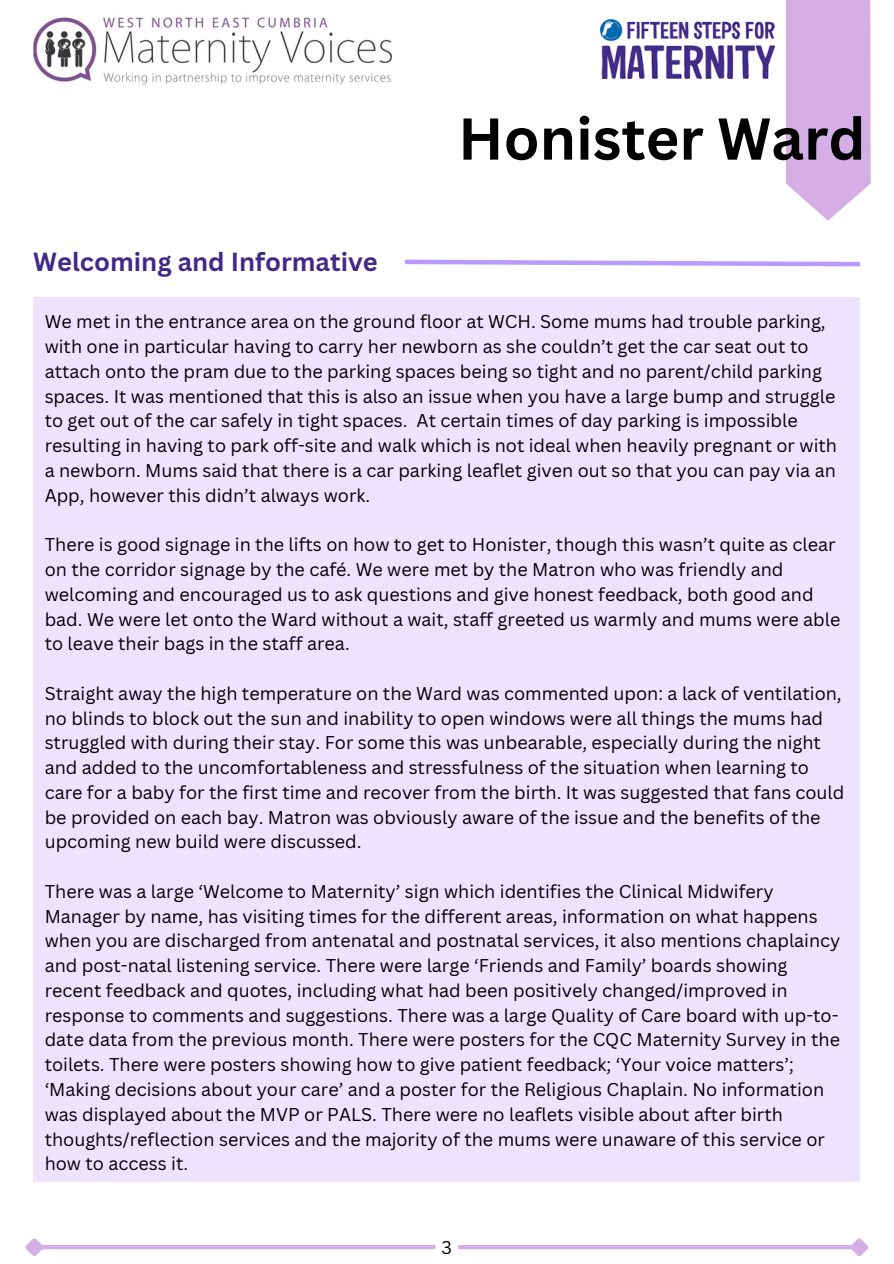
<style>
.page{position:relative;width:894px;height:1264px;background:#fff}
.page>*{position:absolute;margin:0;border:0;box-sizing:border-box;transform-origin:0 0}
.t1{font:700 57.6px "Canva Sans";color:#000}
.t2{font:700 25.5px "Canva Sans";color:#402a88}
.t3{font:18px/24.8px "Canva Sans";color:#000}
</style>
<div class="page">
<div style="left:40px;top:1244px;width:813px;height:5px;background:#d4aee5"></div>
<svg style="left:25px;top:1238px;width:22px;height:18px"></svg>
<svg style="left:845px;top:1238px;width:23px;height:18px"></svg>
<svg style="left:785px;top:0;width:85px;height:221px;background:#d8b5e7"></svg>
<img style="left:600px;top:19px;width:173px;height:60px">
<img style="left:33px;top:17px;width:359px;height:68px">
<div style="left:33px;top:297px;width:826px;height:884px;background:#ece3ff"></div>
<svg style="left:404px;top:259px;width:457px;height:8px"></svg>
<p class="t2" style="left:33px;top:244px;width:346px">Welcoming and Informative</p>
<h2 class="t1" style="left:458px;top:98px;width:409px">Honister Ward</h2>
<p class="t3" style="left:45px;top:309px;width:793px">We met in the entrance area on the ground floor at WCH. Some mums had trouble parking, with one in particular having to carry her newborn as she couldn’t get the car seat out to attach onto the pram due to the parking spaces being so tight and no parent/child parking spaces. It was mentioned that this is also an issue when you have a large bump and struggle to get out of the car safely in tight spaces. At certain times of day parking is impossible resulting in having to park off-site and walk which is not ideal when heavily pregnant or with a newborn. Mums said that there is a car parking leaflet given out so that you can pay via an App, however this didn’t always work.</p>
<p class="t3" style="left:45px;top:532px;width:797px">There is good signage in the lifts on how to get to Honister, though this wasn’t quite as clear on the corridor signage by the café. We were met by the Matron who was friendly and welcoming and encouraged us to ask questions and give honest feedback, both good and bad. We were let onto the Ward without a wait, staff greeted us warmly and mums were able to leave their bags in the staff area.</p>
<p class="t3" style="left:45px;top:680px;width:801px">Straight away the high temperature on the Ward was commented upon: a lack of ventilation, no blinds to block out the sun and inability to open windows were all things the mums had struggled with during their stay. For some this was unbearable, especially during the night and added to the uncomfortableness and stressfulness of the situation when learning to care for a baby for the first time and recover from the birth. It was suggested that fans could be provided on each bay. Matron was obviously aware of the issue and the benefits of the upcoming new build were discussed.</p>
<h1 class="t3" style="left:45px;top:878px;width:797px">There was a large ‘Welcome to Maternity’ sign which identifies the Clinical Midwifery Manager by name, has visiting times for the different areas, information on what happens when you are discharged from antenatal and postnatal services, it also mentions chaplaincy and post-natal listening service. There were large ‘Friends and Family’ boards showing recent feedback and quotes, including what had been positively changed/improved in response to comments and suggestions. There was a large Quality of Care board with up-to&shy;date data from the previous month. There were posters for the CQC Maternity Survey in the toilets. There were posters showing how to give patient feedback; ‘Your voice matters’; ‘Making decisions about your care’ and a poster for the Religious Chaplain. No information was displayed about the MVP or PALS. There were no leaflets visible about after birth thoughts/reflection services and the majority of the mums were unaware of this service or how to access it.</h1>
<p class="t3" style="left:441px;top:1234px;width:12px">3</p>
</div>
